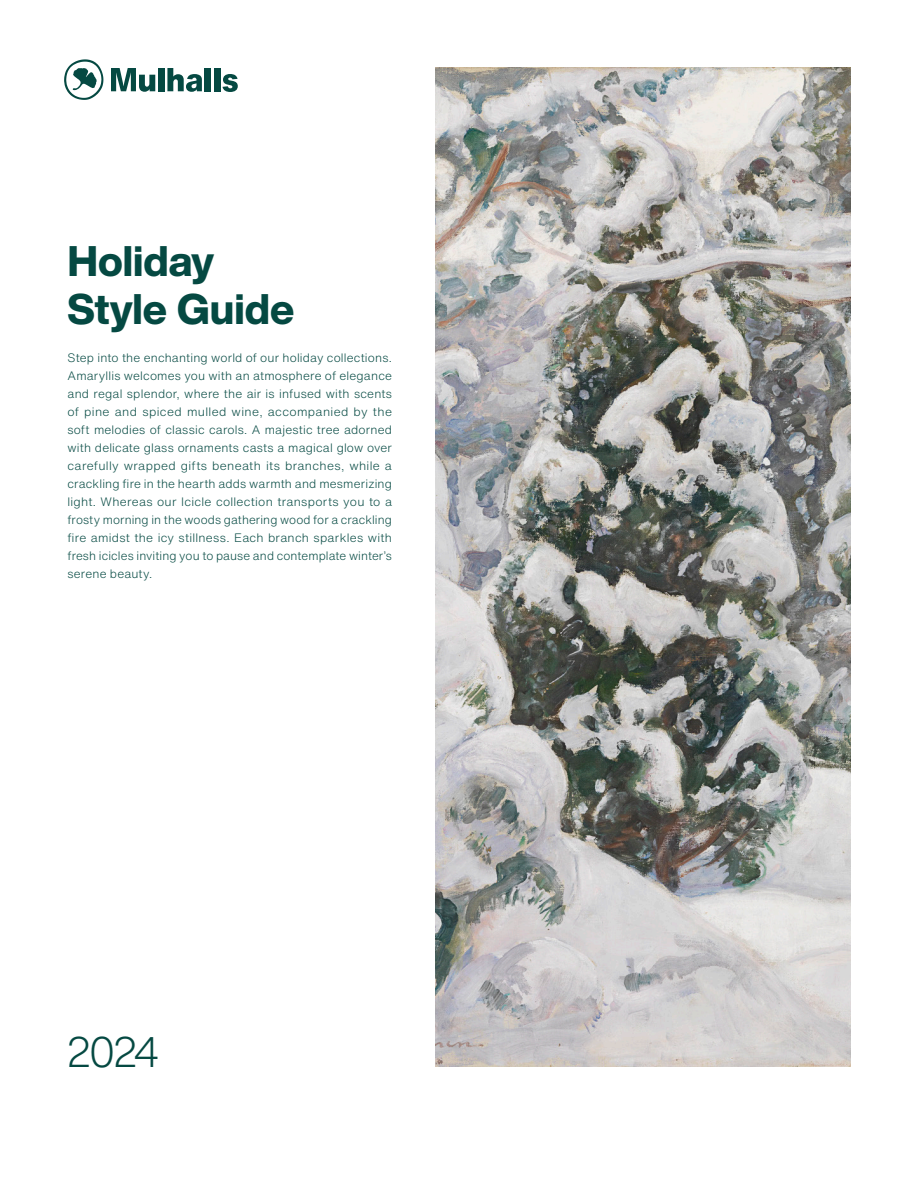
<style>
.page{position:relative;width:918px;height:1188px;background:#fff}
.page>*{position:absolute;margin:0;border:0;box-sizing:border-box;transform-origin:0 0}
.t1{font:800 42px/48px "Helvetica Now Display";color:#054942}
.t2{font:300 42px "Helvetica Now Display";color:#054942}
.Body{font:300 12px/18px "Helvetica Now Text";letter-spacing:.01em;color:#054942;text-align:justify}
</style>
<div class="page">
<img style="left:435px;top:68px;width:415px;height:998px">
<div style="left:158px;top:68px;width:6px;height:23px;background:#054942"></div>
<div style="left:205px;top:68px;width:6px;height:23px;background:#054942"></div>
<div style="left:214px;top:68px;width:6px;height:23px;background:#054942"></div>
<svg style="left:223px;top:74px;width:15px;height:18px"></svg>
<svg style="left:111px;top:68px;width:44px;height:24px"></svg>
<svg style="left:167px;top:68px;width:35px;height:24px"></svg>
<svg style="left:64px;top:59px;width:39px;height:41px"></svg>
<p class="t1" style="left:68px;top:237px;width:229px">Holiday<br>Style Guide</p>
<p class="Body" style="left:68px;top:349px;width:326px">Step into the enchanting world of our holiday collections.<br>Amaryllis welcomes you with an atmosphere of elegance and regal splendor, where the air is infused with scents of pine and spiced mulled wine, accompanied by the soft melodies of classic carols. A majestic tree adorned with delicate glass ornaments casts a magical glow over carefully wrapped gifts beneath its branches, while a crackling fire in the hearth adds warmth and mesmerizing light. Whereas our Icicle collection transports you to a frosty morning in the woods gathering wood for a crackling fire amidst the icy stillness. Each branch sparkles with fresh icicles inviting you to pause and contemplate winter’s serene beauty.</p>
<p class="t2" style="left:68px;top:1023px;width:92px">2024</p>
</div>
